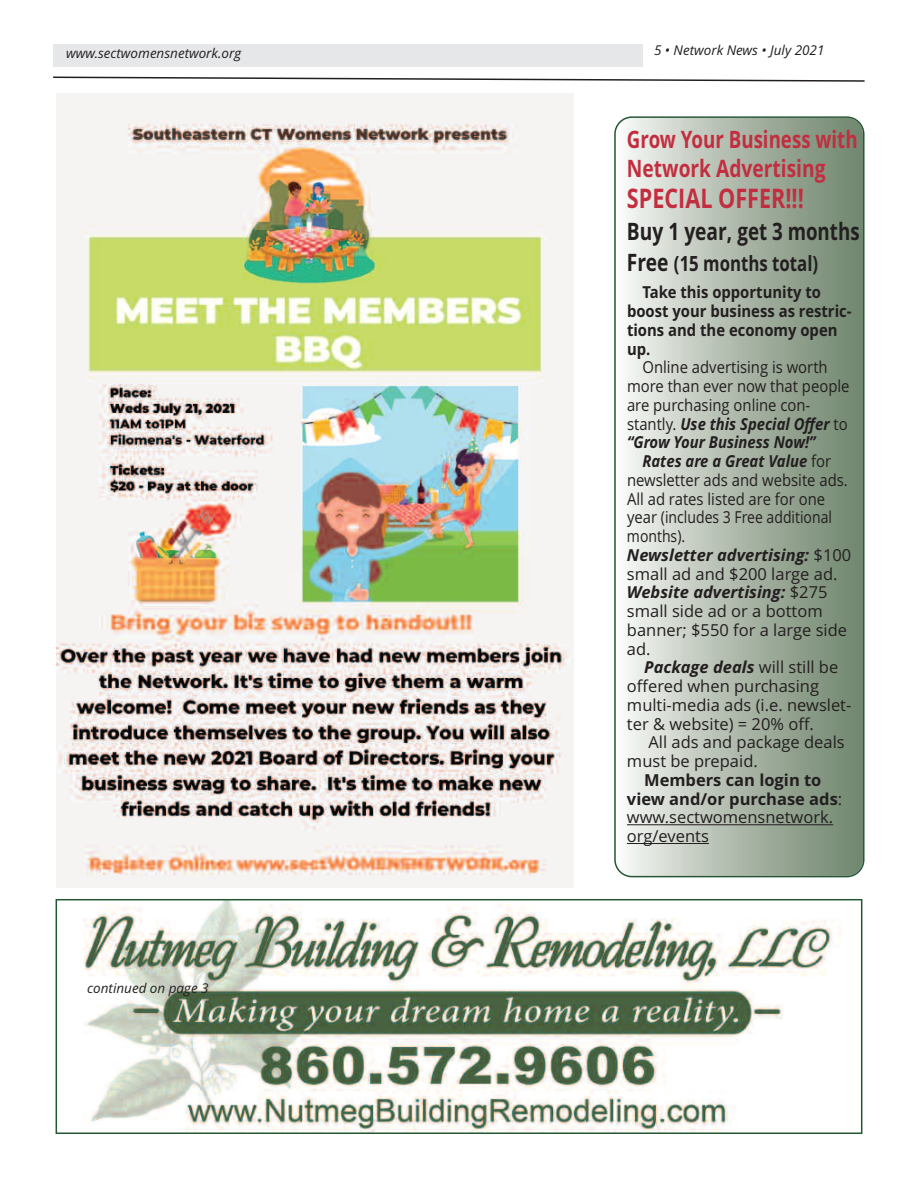
<style>
.page{position:relative;width:918px;height:1188px;background:#fff}
.page>*{position:absolute;margin:0;border:0;box-sizing:border-box;transform-origin:0 0}
.t1{font:700 27px "Open Sans";color:#c22e3f;scale:.8 1}
.t2{font:700 24px/29px "Open Sans";color:#c22e3f;scale:.78 1}
.t3{font:700 24px "Open Sans";color:#231f20;scale:.8 1}
.t4{font:700 21px "Open Sans";color:#231f20;scale:.8 1}
.t5{font:16.5px/18.8px "Open Sans";color:#231f20;scale:.9 1}
.t6{font:16.5px/18.8px "Open Sans";color:#231f20}
.t7{font:700 16.5px/18.8px "Open Sans";color:#231f20;scale:.9 1}
.t8{font:700 16.5px/18.8px "Open Sans";color:#231f20}
.t9{font:italic 13.5px "Open Sans";color:#231f20}
.s1{font-size:24px}
.s2{font-weight:700;font-style:italic}
.s3{font-weight:400}
</style>
<div class="page">
<img style="left:83px;top:902px;width:757px;height:229px">
<div style="left:56px;top:899px;width:806px;height:235px;border:2px solid #245633"></div>
<div style="left:53px;top:44px;width:590px;height:23px;background:#e6e7e9"></div>
<svg style="left:53px;top:76px;width:812px;height:6px"></svg>
<svg style="left:614px;top:116px;width:251px;height:761px;background:#aebaac"></svg>
<hr style="left:627px;top:824px;width:206px;height:1px;background:#231f20">
<hr style="left:627px;top:843px;width:82px;height:1px;background:#231f20">
<img style="left:57px;top:94px;width:517px;height:794px">
<p class="t9" style="left:66px;top:46px;width:177px">www.sectwomensnetwork.org</p>
<p class="t9" style="left:654px;top:43px;width:172px">5 • Network News • July 2021</p>
<h2 class="t2" style="left:627px;top:125px;width:297px">Grow Your Business with<br>Network Advertising</h2>
<h1 class="t1" style="left:627px;top:183px;width:223px">SPECIAL OFFER!!!</h1>
<h2 class="t3" style="left:627px;top:218px;width:292px">Buy 1 year, get 3 months</h2>
<p class="t4" style="left:627px;top:251px;width:240px"><span class="s1">Free</span> (15 months total)</p>
<p class="t9" style="left:87px;top:980px;width:123px">continued on page 3</p>
<p class="t7" style="left:627px;top:283px;width:251px;text-indent:15px">Take this opportunity to boost your business as restric&shy;tions and the economy open up.</p>
<p class="t5" style="left:627px;top:358px;width:249px;text-indent:15px">Online advertising is worth more than ever now that people are purchasing online con&shy;stantly. <span class="s2">Use this Special Offer</span> to <span class="s2">“Grow Your Business Now!”</span></p>
<p class="t5" style="left:627px;top:452px;width:251px;text-indent:15px"><span class="s2">Rates are a Great Value</span> for newsletter ads and website ads.<br>All ad rates listed are for one year (includes 3 Free additional months).<br><span class="s2">Newsletter advertising:</span> $100 small ad and $200 large ad.<br><span class="s2">Website advertising:</span> $275 small side ad or a bottom banner; $550 for a large side ad.</p>
<p class="t6" style="left:627px;top:658px;width:226px;text-indent:17px"><span class="s2">Package deals</span> will still be offered when purchasing multi-media ads (i.e. newslet&shy;ter &amp; website) = 20% off.</p>
<p class="t6" style="left:627px;top:733px;width:219px;text-indent:21px">All ads and package deals must be prepaid.</p>
<p class="t8" style="left:627px;top:771px;width:217px;text-indent:17px">Members can login to view and/or purchase ads<span class="s3">: www.sectwomensnetwork. org/events</span></p>
</div>
